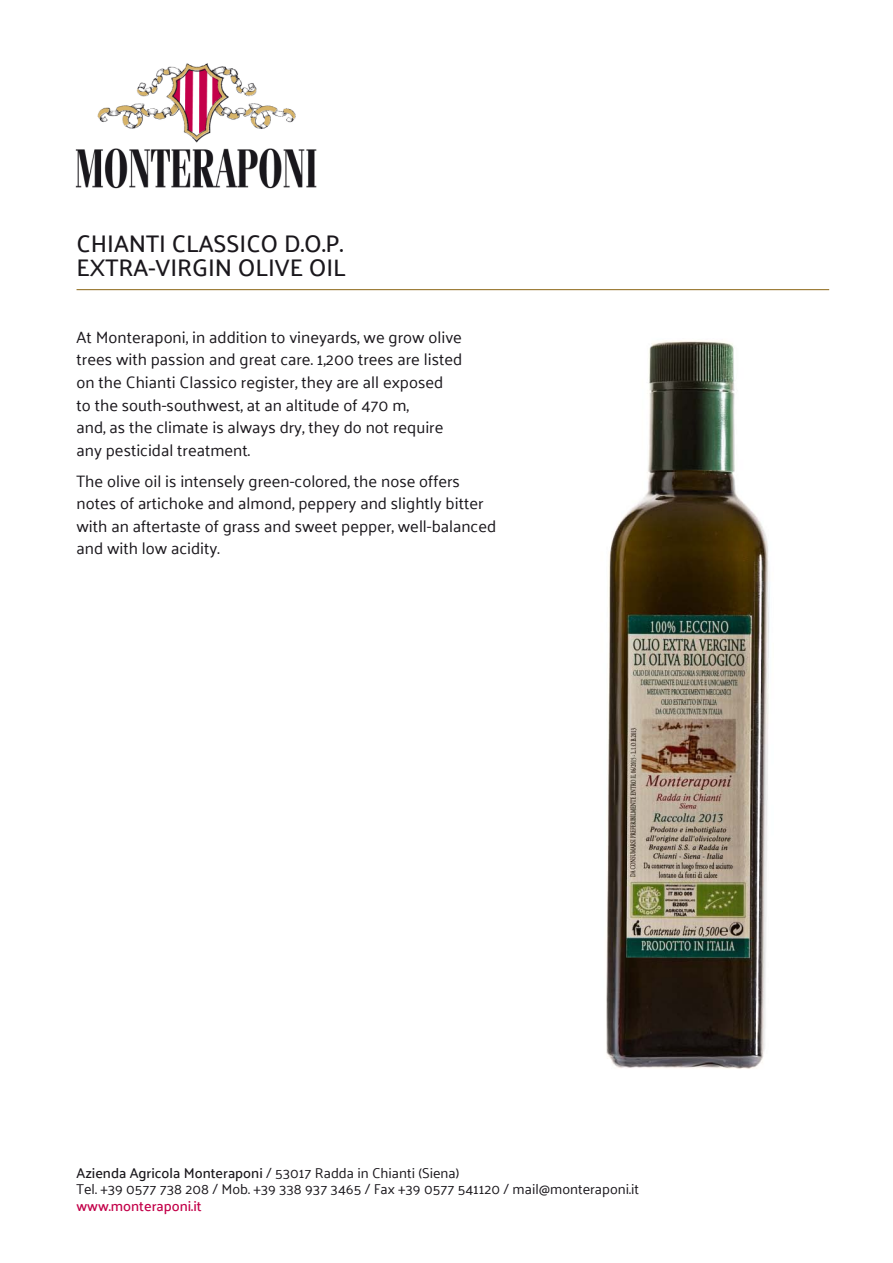
<style>
.page{position:relative;width:893px;height:1263px;background:#fff}
.page>*{position:absolute;margin:0;border:0;box-sizing:border-box;transform-origin:0 0}
.t1{font:500 24px/24px "Palanquin";color:#1a171c}
.t2{font:16.5px/22.5px "Palanquin";color:#1a171c}
.t3{font:14.25px/16.5px "Palanquin";color:#1a171c}
.t4{font:500 14.25px "Palanquin";color:#c30049}
.s1{font-weight:500}
</style>
<div class="page">
<img style="left:75px;top:63px;width:242px;height:126px">
<hr style="left:77px;top:289px;width:752px;height:1px;background:#916d1f">
<img style="left:606px;top:341px;width:164px;height:728px">
<h1 class="t1" style="left:77px;top:232px;width:271px">Chianti Classico D.O.P.<br>Extra-Virgin Olive Oil</h1>
<p class="t2" style="left:77px;top:326px;width:387px">At Monteraponi, in addition to vineyards, we grow olive trees with passion and great care. 1,200 trees are listed on the Chianti Classico register, they are all exposed<br>to the south-southwest, at an altitude of 470 m,<br>and, as the climate is always dry, they do not require any pesticidal treatment.</p>
<p class="t2" style="left:77px;top:470px;width:421px">The olive oil is intensely green-colored, the nose offers notes of artichoke and almond, peppery and slightly bitter with an aftertaste of grass and sweet pepper, well-balanced and with low acidity.</p>
<p class="t3" style="left:77px;top:1165px;width:564px"><span class="s1">Azienda Agricola Monteraponi</span> / 53017 Radda in Chianti (Siena)<br>Tel. +39 0577 738 208 / Mob. +39 338 937 3465 / Fax +39 0577 541120 / mail@monteraponi.it</p>
<p class="t4" style="left:77px;top:1198px;width:127px">www.monteraponi.it</p>
</div>
